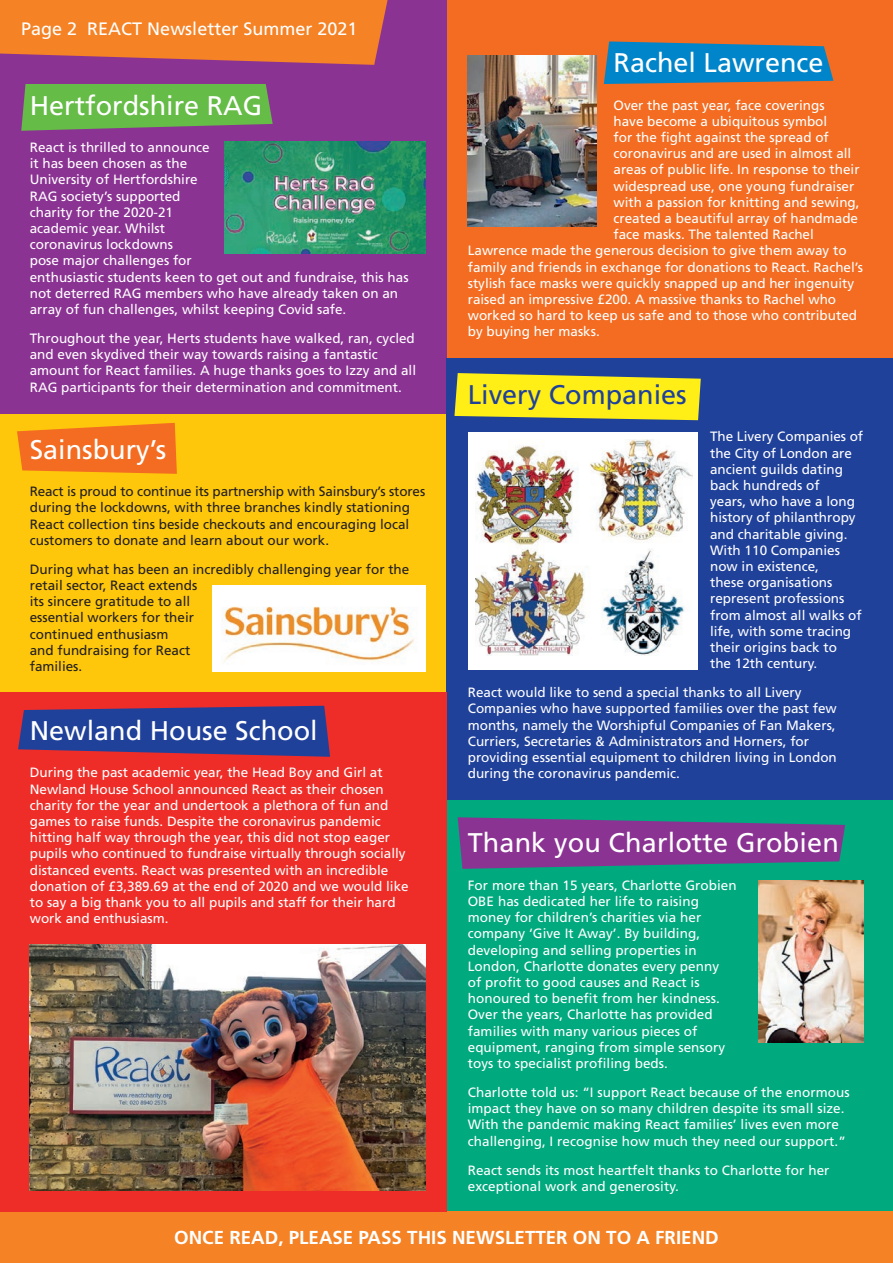
<style>
.page{position:relative;width:893px;height:1263px;background:#fff}
.page>*{position:absolute;margin:0;border:0;box-sizing:border-box;transform-origin:0 0}
.t1{font:27px "Frutiger";color:#fff}
.t2{font:27px "Frutiger";color:#20419a}
.t3{font:700 18.75px "Frutiger";color:#fff}
.t4{font:18px "Frutiger";color:#fff}
.t5{font:13.5px/16.2px "Frutiger";color:#fff}
.t6{font:13.5px/16.2px "Frutiger";color:#231f20}
</style>
<div class="page">
<div style="left:0;top:413px;width:446px;height:279px;background:#fec70c"></div>
<div style="left:446px;top:799px;width:447px;height:413px;background:#00a97e"></div>
<div style="left:446px;top:0;width:447px;height:358px;background:#f36c21"></div>
<svg style="left:458px;top:817px;width:387px;height:52px;background:#74468f"></svg>
<svg style="left:604px;top:41px;width:229px;height:43px;background:#1f81b3"></svg>
<div style="left:0;top:0;width:446px;height:413px;background:#8b3393"></div>
<svg style="left:21px;top:84px;width:252px;height:47px;background:#68ae4d"></svg>
<div style="left:446px;top:358px;width:447px;height:441px;background:#20419a"></div>
<svg style="left:454px;top:373px;width:247px;height:47px;background:#e5db25"></svg>
<svg style="left:0;top:0;width:388px;height:65px;background:#ea792f"></svg>
<div style="left:0;top:1212px;width:893px;height:51px;background:#f58224"></div>
<img style="left:224px;top:142px;width:201px;height:111px">
<img style="left:468px;top:55px;width:128px;height:172px">
<div style="left:0;top:692px;width:446px;height:520px;background:#ee2d28"></div>
<svg style="left:18px;top:706px;width:312px;height:51px;background:#3a3e8b"></svg>
<img style="left:30px;top:944px;width:395px;height:247px">
<div style="left:468px;top:432px;width:229px;height:237px;background:#fff"></div>
<img style="left:475px;top:439px;width:218px;height:216px">
<img style="left:758px;top:880px;width:105px;height:162px">
<svg style="left:17px;top:423px;width:160px;height:51px;background:#f4781e"></svg>
<img style="left:212px;top:586px;width:213px;height:85px">
<h3 class="t4" style="left:21px;top:18px;width:338px">Page 2 REACT Newsletter Summer 2021</h3>
<h1 class="t1" style="left:30px;top:89px;width:234px">Hertfordshire RAG</h1>
<p class="t5" style="left:30px;top:139px;width:380px">React is thrilled to announce<br>it has been chosen as the<br>University of Hertfordshire<br>RAG society’s supported<br>charity for the 2020-21<br>academic year. Whilst<br>coronavirus lockdowns<br>pose major challenges for<br>enthusiastic students keen to get out and fundraise, this has not deterred RAG members who have already taken on an array of fun challenges, whilst keeping Covid safe.</p>
<p class="t5" style="left:30px;top:330px;width:388px">Throughout the year, Herts students have walked, ran, cycled and even skydived their way towards raising a fantastic amount for React families. A huge thanks goes to Izzy and all RAG participants for their determination and commitment.</p>
<h1 class="t1" style="left:30px;top:433px;width:138px">Sainsbury’s</h1>
<p class="t6" style="left:30px;top:483px;width:397px">React is proud to continue its partnership with Sainsbury’s stores during the lockdowns, with three branches kindly stationing React collection tins beside checkouts and encouraging local customers to donate and learn about our work.</p>
<p class="t6" style="left:30px;top:561px;width:381px">During what has been an incredibly challenging year for the retail sector, React extends<br>its sincere gratitude to all<br>essential workers for their<br>continued enthusiasm<br>and fundraising for React<br>families.</p>
<h1 class="t1" style="left:30px;top:715px;width:290px">Newland House School</h1>
<p class="t5" style="left:30px;top:764px;width:380px">During the past academic year, the Head Boy and Girl at Newland House School announced React as their chosen charity for the year and undertook a plethora of fun and games to raise funds. Despite the coronavirus pandemic hitting half way through the year, this did not stop eager pupils who continued to fundraise virtually through socially distanced events. React was presented with an incredible donation of £3,389.69 at the end of 2020 and we would like to say a big thank you to all pupils and staff for their hard work and enthusiasm.</p>
<h1 class="t1" style="left:613px;top:47px;width:212px">Rachel Lawrence</h1>
<p class="t5" style="left:613px;top:97px;width:213px">Over the past year, face coverings</p>
<p class="t5" style="left:613px;top:113px;width:215px">have become a ubiquitous symbol</p>
<p class="t5" style="left:613px;top:129px;width:217px">for the fight against the spread of</p>
<p class="t5" style="left:613px;top:145px;width:239px">coronavirus and are used in almost all</p>
<p class="t5" style="left:613px;top:161px;width:248px">areas of public life. In response to their</p>
<p class="t5" style="left:613px;top:178px;width:242px">widespread use, one young fundraiser</p>
<p class="t5" style="left:613px;top:194px;width:248px">with a passion for knitting and sewing,</p>
<p class="t5" style="left:613px;top:210px;width:246px">created a beautiful array of handmade</p>
<p class="t5" style="left:613px;top:226px;width:202px">face masks. The talented Rachel</p>
<p class="t5" style="left:468px;top:242px;width:380px">Lawrence made the generous decision to give them away to</p>
<p class="t5" style="left:468px;top:259px;width:397px">family and friends in exchange for donations to React. Rachel’s</p>
<p class="t5" style="left:468px;top:275px;width:388px">stylish face masks were quickly snapped up and her ingenuity</p>
<p class="t5" style="left:468px;top:291px;width:370px">raised an impressive £200. A massive thanks to Rachel who</p>
<p class="t5" style="left:468px;top:307px;width:391px">worked so hard to keep us safe and to those who contributed</p>
<p class="t5" style="left:468px;top:323px;width:134px">by buying her masks.</p>
<h1 class="t2" style="left:468px;top:379px;width:221px">Livery Companies</h1>
<p class="t5" style="left:710px;top:428px;width:155px">The Livery Companies of the City of London are ancient guilds dating back hundreds of<br>years, who have a long history of philanthropy and charitable giving.<br>With 110 Companies now in existence,<br>these organisations represent professions from almost all walks of life, with some tracing their origins back to<br>the 12th century.</p>
<p class="t5" style="left:468px;top:684px;width:371px">React would like to send a special thanks to all Livery Companies who have supported families over the past few months, namely the Worshipful Companies of Fan Makers, Curriers, Secretaries &amp; Administrators and Horners, for providing essential equipment to children living in London during the coronavirus pandemic.</p>
<h1 class="t1" style="left:468px;top:827px;width:373px">Thank you Charlotte Grobien</h1>
<p class="t5" style="left:468px;top:877px;width:271px">For more than 15 years, Charlotte Grobien OBE has dedicated her life to raising money for children’s charities via her company ‘Give It Away’. By building, developing and selling properties in London, Charlotte donates every penny<br>of profit to good causes and React is honoured to benefit from her kindness.<br>Over the years, Charlotte has provided families with many various pieces of equipment, ranging from simple sensory toys to specialist profiling beds.</p>
<p class="t5" style="left:468px;top:1084px;width:383px">Charlotte told us: “I support React because of the enormous impact they have on so many children despite its small size.<br>With the pandemic making React families’ lives even more challenging, I recognise how much they need our support.”</p>
<p class="t5" style="left:468px;top:1161px;width:363px">React sends its most heartfelt thanks to Charlotte for her exceptional work and generosity.</p>
<h2 class="t3" style="left:174px;top:1226px;width:546px">ONCE READ, PLEASE PASS THIS NEWSLETTER ON TO A FRIEND</h2>
</div>
